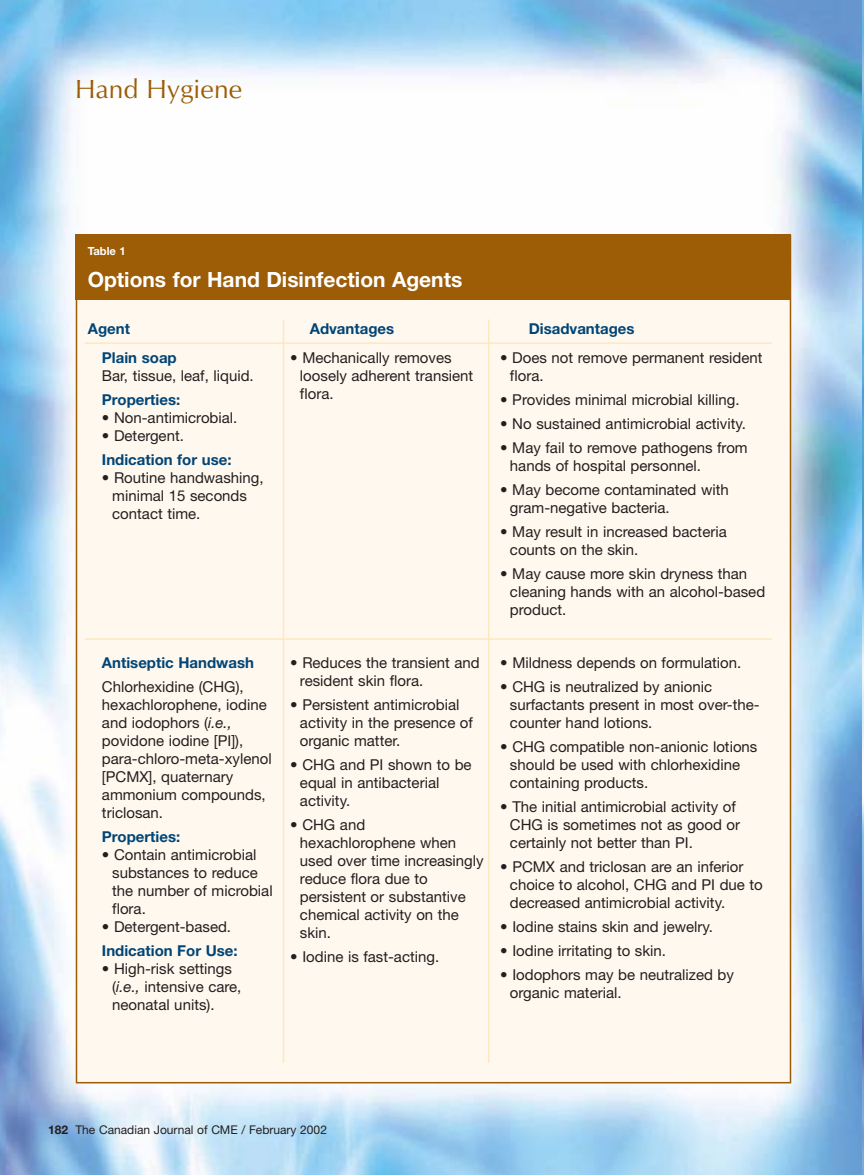
<style>
.page{position:relative;width:864px;height:1175px;background:#fff}
.page>*{position:absolute;margin:0;border:0;box-sizing:border-box;transform-origin:0 0}
.t1{font:27px "Optimum Roman DTC";color:#9d5c06}
.t2{font:700 21px "Helvetica Neue";color:#fff}
.t3{font:15px/18px "Helvetica Neue";color:#231f20}
.t4{font:700 15px "Helvetica Neue";color:#004577}
.t5{font:12px "Helvetica Neue";color:#231f20}
.t6{font:700 11.25px "Helvetica Neue";color:#fff}
.s1{font-style:italic}
.s2{font-weight:700}
</style>
<div class="page">
<img style="left:0;top:0;width:864px;height:1174px">
<div style="left:76px;top:235px;width:715px;height:65px;background:#9d5c06"></div>
<div style="left:76px;top:300px;width:715px;height:783px;background:#fff8ee"></div>
<hr style="left:85px;top:342px;width:687px;height:2px;background:#ffe7bf">
<hr style="left:85px;top:638px;width:687px;height:2px;background:#ffe7bf">
<hr style="left:283px;top:319px;width:1px;height:744px;background:#ffe7bf">
<hr style="left:488px;top:319px;width:1px;height:744px;background:#ffe7bf">
<h1 class="t1" style="left:75px;top:78px;width:169px">Hand Hygiene</h1>
<p class="t6" style="left:88px;top:247px;width:40px">Table 1</p>
<h2 class="t2" style="left:88px;top:272px;width:376px">Options for Hand Disinfection Agents</h2>
<p class="t4" style="left:88px;top:323px;width:44px">Agent</p>
<p class="t4" style="left:310px;top:323px;width:86px">Advantages</p>
<p class="t4" style="left:529px;top:323px;width:107px">Disadvantages</p>
<p class="t4" style="left:102px;top:352px;width:76px">Plain soap</p>
<p class="t3" style="left:102px;top:368px;width:153px">Bar, tissue, leaf, liquid.</p>
<p class="t4" style="left:102px;top:394px;width:80px">Properties:</p>
<p class="t3" style="left:102px;top:410px;width:137px">• Non-antimicrobial.</p>
<p class="t3" style="left:102px;top:428px;width:83px">• Detergent.</p>
<p class="t4" style="left:102px;top:454px;width:131px">Indication for use:</p>
<p class="t3" style="left:112px;top:470px;width:153px;text-indent:-10px">• Routine handwashing, minimal 15 seconds contact time.</p>
<p class="t3" style="left:300px;top:350px;width:175px;text-indent:-10px">• Mechanically removes loosely adherent transient flora.</p>
<p class="t3" style="left:510px;top:350px;width:254px;text-indent:-10px">• Does not remove permanent resident flora.</p>
<p class="t3" style="left:500px;top:392px;width:241px">• Provides minimal microbial killing.</p>
<p class="t3" style="left:500px;top:416px;width:247px">• No sustained antimicrobial activity.</p>
<p class="t3" style="left:510px;top:440px;width:239px;text-indent:-10px">• May fail to remove pathogens from hands of hospital personnel.</p>
<p class="t3" style="left:510px;top:482px;width:220px;text-indent:-10px">• May become contaminated with gram-negative bacteria.</p>
<p class="t3" style="left:510px;top:524px;width:218px;text-indent:-10px">• May result in increased bacteria counts on the skin.</p>
<p class="t3" style="left:510px;top:566px;width:257px;text-indent:-10px">• May cause more skin dryness than cleaning hands with an alcohol-based product.</p>
<p class="t4" style="left:102px;top:657px;width:154px">Antiseptic Handwash</p>
<p class="t3" style="left:102px;top:679px;width:171px">Chlorhexidine (CHG), hexachlorophene, iodine and iodophors (<span class="s1">i.e., </span>povidone iodine [PI]), para-chloro-meta-xylenol [PCMX], quaternary ammonium compounds, triclosan.</p>
<p class="t4" style="left:102px;top:831px;width:80px">Properties:</p>
<p class="t3" style="left:112px;top:847px;width:162px;text-indent:-10px">• Contain antimicrobial substances to reduce the number of microbial flora.</p>
<p class="t3" style="left:102px;top:919px;width:131px">• Detergent-based.</p>
<p class="t4" style="left:102px;top:945px;width:137px">Indication For Use:</p>
<p class="t3" style="left:112px;top:961px;width:131px;text-indent:-10px">• High-risk settings (<span class="s1">i.e.,</span> intensive care, neonatal units).</p>
<p class="t3" style="left:300px;top:655px;width:181px;text-indent:-10px">• Reduces the transient and resident skin flora.</p>
<p class="t3" style="left:300px;top:697px;width:175px;text-indent:-10px">• Persistent antimicrobial activity in the presence of organic matter.</p>
<p class="t3" style="left:300px;top:757px;width:173px;text-indent:-10px">• CHG and PI shown to be equal in antibacterial activity.</p>
<p class="t3" style="left:300px;top:817px;width:185px;text-indent:-10px">• CHG and hexachlorophene when used over time increasingly reduce flora due to persistent or substantive chemical activity on the skin.</p>
<p class="t3" style="left:290px;top:949px;width:151px">• Iodine is fast-acting.</p>
<p class="t3" style="left:500px;top:655px;width:243px">• Mildness depends on formulation.</p>
<p class="t3" style="left:510px;top:679px;width:251px;text-indent:-10px">• CHG is neutralized by anionic surfactants present in most over-the&shy;counter hand lotions.</p>
<p class="t3" style="left:510px;top:739px;width:249px;text-indent:-10px">• CHG compatible non-anionic lotions should be used with chlorhexidine containing products.</p>
<p class="t3" style="left:510px;top:799px;width:232px;text-indent:-10px">• The initial antimicrobial activity of<br>CHG is sometimes not as good or certainly not better than PI.</p>
<p class="t3" style="left:510px;top:859px;width:254px;text-indent:-10px">• PCMX and triclosan are an inferior choice to alcohol, CHG and PI due to decreased antimicrobial activity.</p>
<p class="t3" style="left:500px;top:919px;width:214px">• Iodine stains skin and jewelry.</p>
<p class="t3" style="left:500px;top:943px;width:167px">• Iodine irritating to skin.</p>
<p class="t3" style="left:510px;top:967px;width:226px;text-indent:-10px">• Iodophors may be neutralized by organic material.</p>
<p class="t5" style="left:48px;top:1125px;width:281px"><span class="s2">182</span> The Canadian Journal of CME / February 2002</p>
</div>
